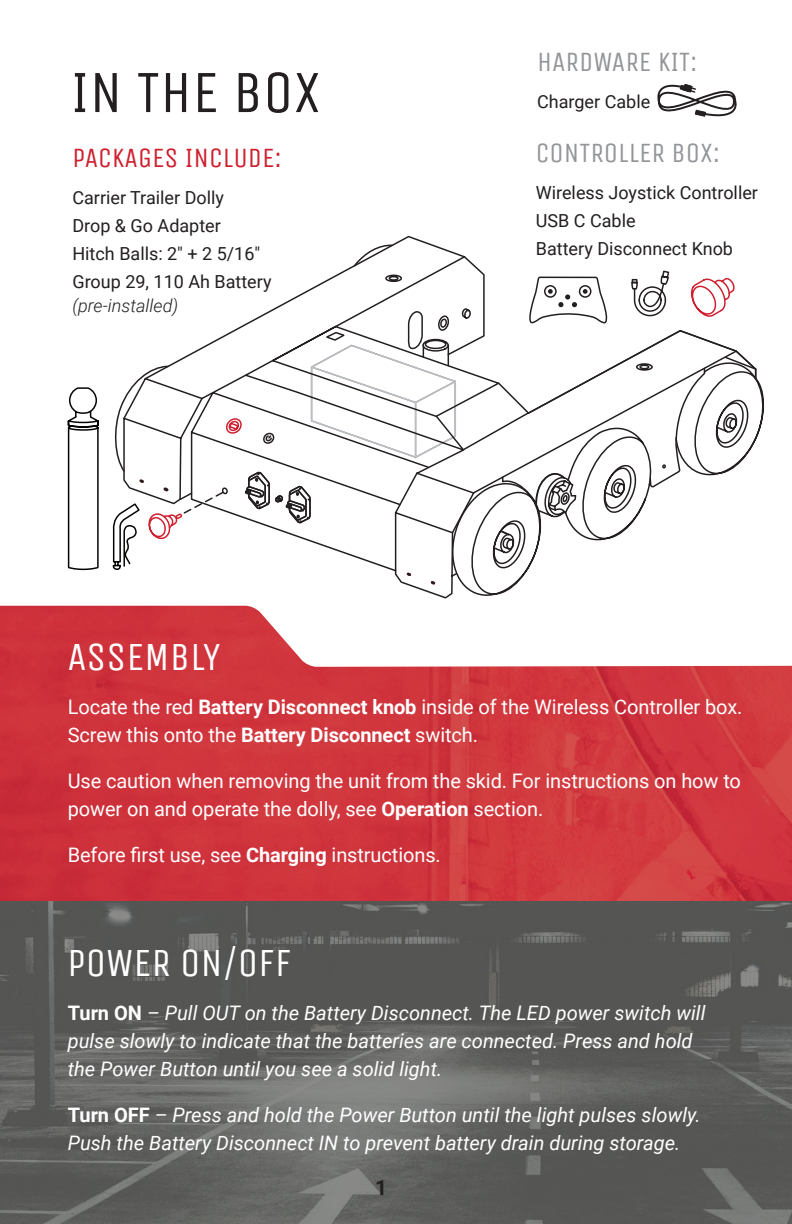
<style>
.page{position:relative;width:792px;height:1224px;background:#fff}
.page>*{position:absolute;margin:0;border:0;box-sizing:border-box;transform-origin:0 0}
.Headline_-_Small{font:60px "Unica One";color:#231f20}
.Headline_-_Small-2{font:40px "Unica One";color:#fff}
.Subheadline_-_Black{font:28px "Unica One";color:#939598}
.Subheadline_-_Black-2{font:28px "Unica One";color:#cf202f}
.t1{font:700 21px "Roboto";color:#231f20}
.Body_Text{font:italic 20px/28px "Roboto";color:#fff}
.Body_Text-2{font:20px/28px "Roboto";letter-spacing:-.005em;color:#fff}
.List_Text{font:18px/28px "Roboto";color:#231f20}
.List_Text-2{font:italic 300 18px "Roboto";color:#231f20}
.s1{font-weight:700}
.s2{font-weight:700;font-style:normal}
</style>
<div class="page">
<img style="left:0;top:606px;width:792px;height:296px">
<img style="left:0;top:902px;width:792px;height:322px">
<svg style="left:758px;top:380px;width:6px;height:55px"></svg>
<svg style="left:242px;top:255px;width:516px;height:254px"></svg>
<svg style="left:67px;top:331px;width:510px;height:268px"></svg>
<svg style="left:527px;top:276px;width:81px;height:48px"></svg>
<svg style="left:690px;top:277px;width:46px;height:41px"></svg>
<svg style="left:631px;top:270px;width:39px;height:47px"></svg>
<svg style="left:655px;top:84px;width:88px;height:175px"></svg>
<p class="Headline_-_Small" style="left:71px;top:57px;width:251px">IN THE BOX</p>
<p class="Subheadline_-_Black-2" style="left:72px;top:142px;width:211px">PACKAGES INCLUDE:</p>
<p class="List_Text" style="left:72px;top:183px;width:201px">Carrier Trailer Dolly<br>Drop &amp; Go Adapter<br>Hitch Balls: 2" + 2 5/16"<br>Group 29, 110 Ah Battery</p>
<p class="List_Text-2" style="left:72px;top:293px;width:107px">(pre-installed)</p>
<p class="Subheadline_-_Black" style="left:537px;top:45px;width:162px">HARDWARE KIT:</p>
<p class="List_Text" style="left:537px;top:87px;width:115px">Charger Cable</p>
<p class="Subheadline_-_Black" style="left:536px;top:136px;width:186px">CONTROLLER BOX:</p>
<p class="List_Text" style="left:536px;top:178px;width:224px">Wireless Joystick Controller<br>USB C Cable<br>Battery Disconnect Knob</p>
<p class="Headline_-_Small-2" style="left:68px;top:633px;width:155px">ASSEMBLY</p>
<p class="Body_Text-2" style="left:68px;top:692px;width:676px">Locate the red <span class="s1">Battery Disconnect knob</span> inside of the Wireless Controller box.<br>Screw this onto the <span class="s1">Battery Disconnect</span> switch.</p>
<p class="Body_Text-2" style="left:68px;top:766px;width:675px">Use caution when removing the unit from the skid. For instructions on how to power on and operate the dolly, see <span class="s1">Operation</span> section.</p>
<p class="Body_Text-2" style="left:68px;top:840px;width:375px">Before first use, see <span class="s1">Charging</span> instructions.</p>
<p class="Headline_-_Small-2" style="left:68px;top:939px;width:226px">POWER ON/OFF</p>
<p class="Body_Text" style="left:68px;top:998px;width:639px"><span class="s2">Turn ON</span> – Pull OUT on the Battery Disconnect. The LED power switch will pulse slowly to indicate that the batteries are connected. Press and hold the Power Button until you see a solid light.</p>
<p class="Body_Text" style="left:68px;top:1100px;width:634px"><span class="s2">Turn OFF</span> – Press and hold the Power Button until the light pulses slowly.<br>Push the Battery Disconnect IN to prevent battery drain during storage.</p>
<p class="t1" style="left:375px;top:1173px;width:14px">1</p>
</div>
